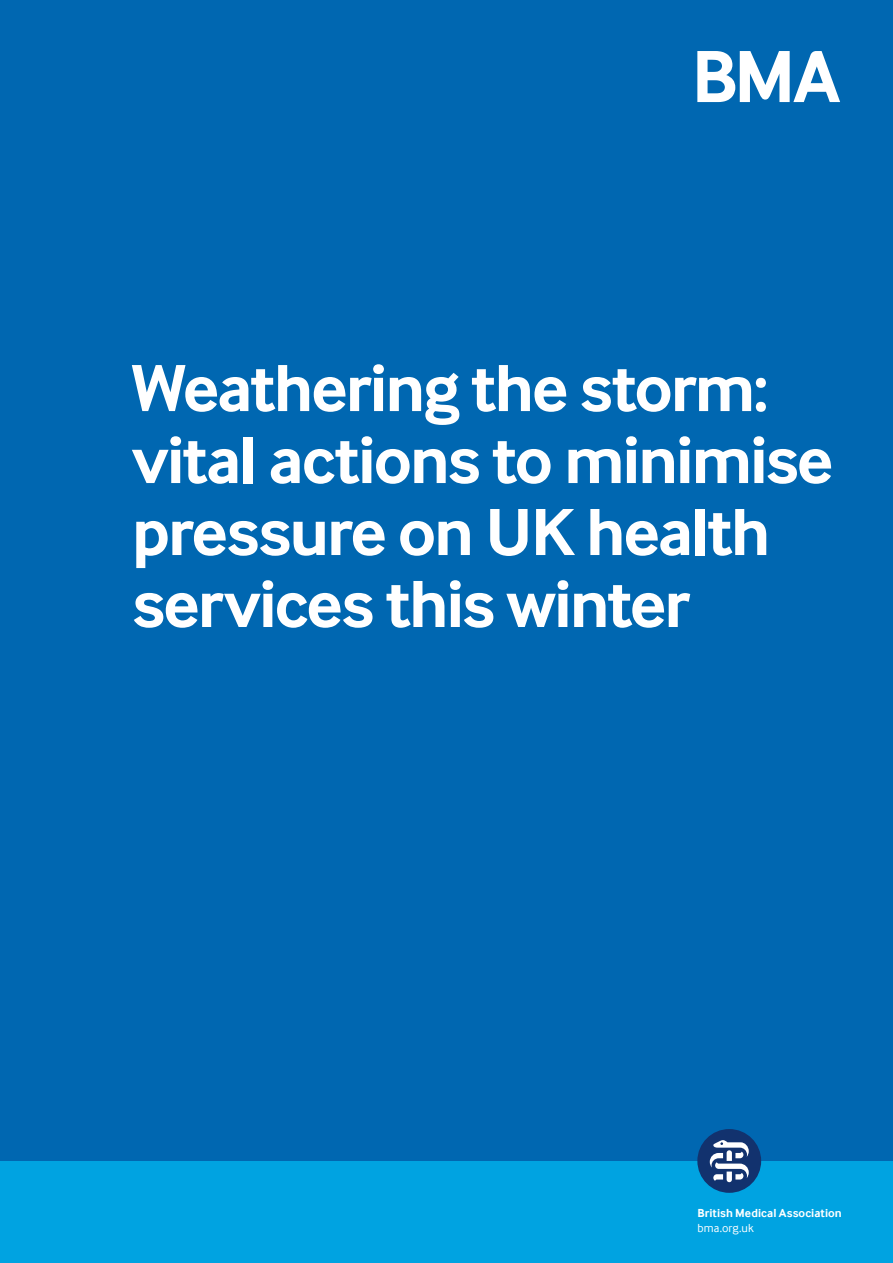
<style>
.page{position:relative;width:893px;height:1263px;background:#fff}
.page>*{position:absolute;margin:0;border:0;box-sizing:border-box;transform-origin:0 0}
.t1{font:700 69px/72px "Inter Face";letter-spacing:-.03em;color:#fff}
.t2{font:700 12px "Inter Face";letter-spacing:.01em;color:#fff}
.t3{font:12px "Inter Face";letter-spacing:.01em;color:#fff}
</style>
<div class="page">
<div style="left:0;top:1161px;width:893px;height:102px;background:#00a3e1"></div>
<div style="left:0;top:0;width:893px;height:1161px;background:#0067b1"></div>
<div style="left:697px;top:1129px;width:64px;height:64px;background:#12326e;border-radius:50%"></div>
<svg style="left:710px;top:1140px;width:39px;height:42px"></svg>
<svg style="left:697px;top:51px;width:143px;height:51px"></svg>
<p class="t1" style="left:132px;top:352px;width:703px">Weathering the storm: vital actions to minimise pressure on UK health services this winter</p>
<p class="t2" style="left:697px;top:1206px;width:146px">British Medical Association</p>
<p class="t3" style="left:697px;top:1221px;width:58px">bma.org.uk</p>
</div>
